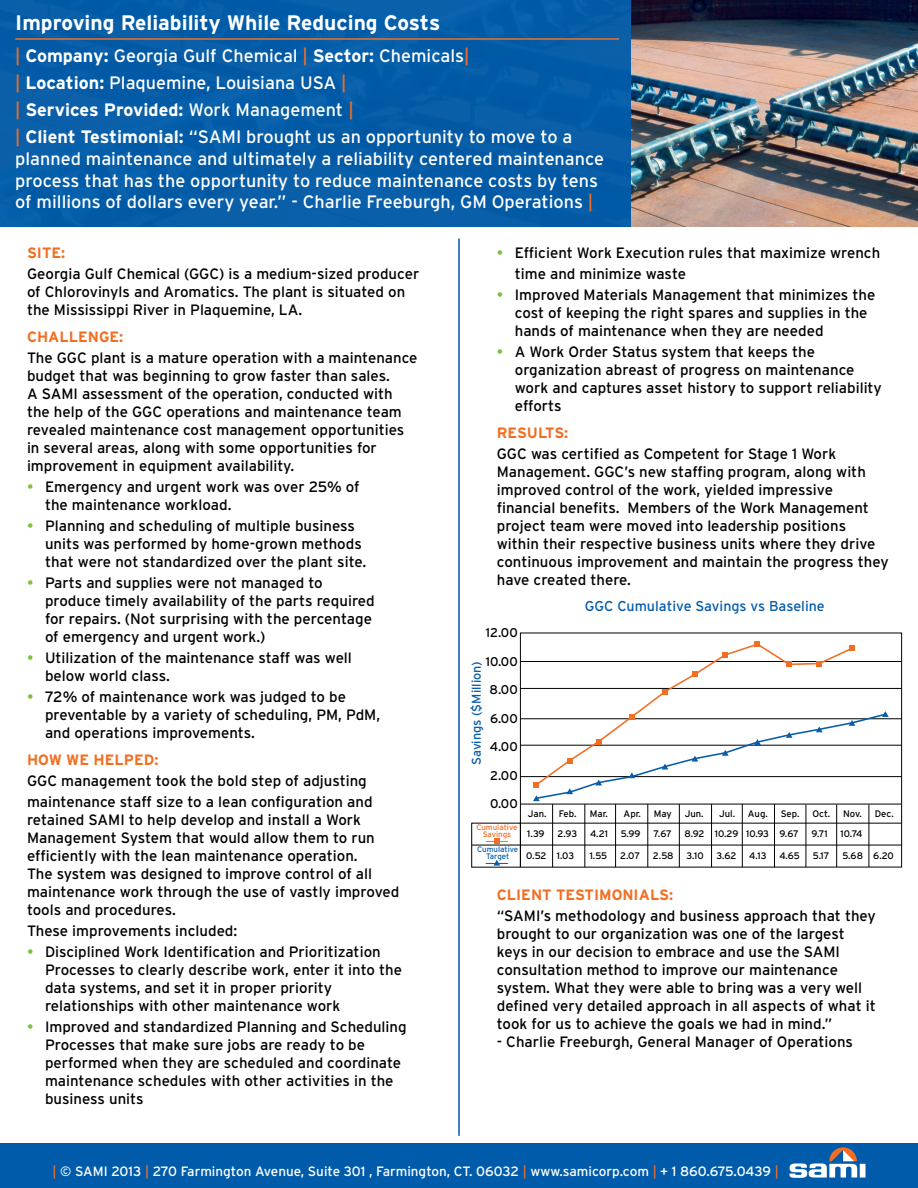
<style>
.page{position:relative;width:918px;height:1188px;background:#fff}
.page>*{position:absolute;margin:0;border:0;box-sizing:border-box;transform-origin:0 0}
.t1{font:700 21px "Interstate";color:#fff}
.t2{font:18px/27px "Interstate";color:#fff}
.t3{font:15px/18px "Interstate";color:#000}
.t4{font:700 15px "Interstate";color:#f36e21}
.t5{font:14.25px "Interstate";color:#075daa}
.t6{font:13.5px "Interstate";color:#fff}
.t7{font:12.6px "Interstate";color:#000}
.t8{font:12.6px "Interstate";color:#075daa}
.t9{font:9.45px "Interstate";color:#000}
.t10{font:7.95px/7.2px "Interstate";color:#f36e23;text-align:center}
.t11{font:7.95px/7.2px "Interstate";color:#075daa;text-align:center}
.s1{color:#f36e21}
.s2{font-weight:700}
.s3{color:#7ac143}
</style>
<div class="page">
<img style="left:631px;top:0;width:287px;height:227px">
<div style="left:0;top:0;width:631px;height:227px;background:#005cab"></div>
<div style="left:0;top:1143px;width:918px;height:45px;background:#005cab"></div>
<hr style="left:15px;top:38px;width:604px;height:2px;background:#f36e21">
<hr style="left:458px;top:238px;width:2px;height:898px;background:#005cab">
<svg style="left:471px;top:632px;width:431px;height:236px"></svg>
<hr style="left:472px;top:845px;width:430px;height:1px;background:#000">
<hr style="left:520px;top:823px;width:381px;height:1px;background:#000">
<hr style="left:520px;top:804px;width:381px;height:1px;background:#000">
<hr style="left:520px;top:776px;width:381px;height:1px;background:#000">
<hr style="left:520px;top:745px;width:381px;height:1px;background:#000">
<hr style="left:520px;top:688px;width:381px;height:1px;background:#000">
<hr style="left:520px;top:718px;width:381px;height:1px;background:#000">
<hr style="left:520px;top:661px;width:381px;height:1px;background:#000">
<hr style="left:552px;top:804px;width:1px;height:63px;background:#000">
<hr style="left:584px;top:804px;width:1px;height:63px;background:#000">
<hr style="left:615px;top:804px;width:1px;height:63px;background:#000">
<hr style="left:647px;top:804px;width:1px;height:63px;background:#000">
<hr style="left:679px;top:804px;width:1px;height:63px;background:#000">
<hr style="left:711px;top:804px;width:1px;height:63px;background:#000">
<hr style="left:742px;top:804px;width:1px;height:63px;background:#000">
<hr style="left:774px;top:804px;width:1px;height:63px;background:#000">
<hr style="left:806px;top:805px;width:1px;height:62px;background:#000">
<hr style="left:836px;top:805px;width:1px;height:62px;background:#000">
<hr style="left:868px;top:805px;width:1px;height:62px;background:#000">
<svg style="left:486px;top:860px;width:22px;height:6px"></svg>
<svg style="left:486px;top:839px;width:22px;height:5px"></svg>
<svg style="left:534px;top:642px;width:320px;height:69px"></svg>
<svg style="left:533px;top:711px;width:356px;height:90px"></svg>
<div style="left:860px;top:1164px;width:6px;height:14px;background:#fff"></div>
<svg style="left:789px;top:1147px;width:68px;height:31px"></svg>
<h1 class="t1" style="left:15px;top:10px;width:427px">Improving Reliability While Reducing Costs</h1>
<p class="t2" style="left:15px;top:42px;width:559px"><span class="s1">|</span> <span class="s2">Company:</span> Georgia Gulf Chemical <span class="s1">|</span> <span class="s2">Sector:</span> Chemicals<span class="s1">|<br>|</span> <span class="s2">Location:</span> Plaquemine, Louisiana USA <span class="s1">|<br>|</span> <span class="s2">Services Provided:</span> Work Management <span class="s1">|<br>|</span> <span class="s2">Client Testimonial:</span> “SAMI brought us an opportunity to move to a</p>
<p class="t2" style="left:15px;top:148px;width:590px;line-height:21.6px">planned maintenance and ultimately a reliability centered maintenance process that has the opportunity to reduce maintenance costs by tens of millions of dollars every year.” - Charlie Freeburgh, GM Operations <span class="s1">|</span></p>
<p class="t4" style="left:27px;top:243px;width:40px">SITE:</p>
<p class="t3" style="left:27px;top:264px;width:394px">Georgia Gulf Chemical (GGC) is a medium-sized producer of Chlorovinyls and Aromatics. The plant is situated on the Mississippi River in Plaquemine, LA.</p>
<p class="t4" style="left:27px;top:327px;width:98px">CHALLENGE:</p>
<p class="t3" style="left:27px;top:348px;width:392px">The GGC plant is a mature operation with a maintenance budget that was beginning to grow faster than sales.<br>A SAMI assessment of the operation, conducted with the help of the GGC operations and maintenance team revealed maintenance cost management opportunities in several areas, along with some opportunities for improvement in equipment availability.</p>
<p class="t3" style="left:45px;top:477px;width:316px;text-indent:-18px"><span class="s3">•</span> Emergency and urgent work was over 25% of the maintenance workload.</p>
<p class="t3" style="left:45px;top:516px;width:323px;text-indent:-18px"><span class="s3">•</span> Planning and scheduling of multiple business units was performed by home-grown methods that were not standardized over the plant site.</p>
<p class="t3" style="left:45px;top:573px;width:331px;text-indent:-18px"><span class="s3">•</span> Parts and supplies were not managed to produce timely availability of the parts required for repairs. (Not surprising with the percentage of emergency and urgent work.)</p>
<p class="t3" style="left:45px;top:648px;width:308px;text-indent:-18px"><span class="s3">•</span> Utilization of the maintenance staff was well below world class.</p>
<p class="t3" style="left:45px;top:687px;width:337px;text-indent:-18px"><span class="s3">•</span> 72% of maintenance work was judged to be preventable by a variety of scheduling, PM, PdM, and operations improvements.</p>
<p class="t4" style="left:27px;top:750px;width:133px">HOW WE HELPED:</p>
<p class="t3" style="left:27px;top:770px;width:347px;line-height:21px">GGC management took the bold step of adjusting maintenance staff size to a lean configuration and</p>
<p class="t3" style="left:27px;top:810px;width:374px">retained SAMI to help develop and install a Work Management System that would allow them to run efficiently with the lean maintenance operation.<br>The system was designed to improve control of all maintenance work through the use of vastly improved tools and procedures.</p>
<p class="t3" style="left:27px;top:921px;width:212px">These improvements included:</p>
<p class="t3" style="left:45px;top:942px;width:359px;text-indent:-18px"><span class="s3">•</span> Disciplined Work Identification and Prioritization Processes to clearly describe work, enter it into the data systems, and set it in proper priority relationships with other maintenance work</p>
<p class="t3" style="left:45px;top:1017px;width:363px;text-indent:-18px"><span class="s3">•</span> Improved and standardized Planning and Scheduling Processes that make sure jobs are ready to be performed when they are scheduled and coordinate maintenance schedules with other activities in the business units</p>
<p class="t3" style="left:515px;top:242px;width:367px;line-height:21px;text-indent:-18px"><span class="s3">•</span> Efficient Work Execution rules that maximize wrench time and minimize waste</p>
<p class="t3" style="left:515px;top:285px;width:362px;text-indent:-18px"><span class="s3">•</span> Improved Materials Management that minimizes the cost of keeping the right spares and supplies in the hands of maintenance when they are needed</p>
<p class="t3" style="left:515px;top:342px;width:368px;text-indent:-18px"><span class="s3">•</span> A Work Order Status system that keeps the organization abreast of progress on maintenance work and captures asset history to support reliability efforts</p>
<p class="t4" style="left:497px;top:423px;width:73px">RESULTS:</p>
<p class="t3" style="left:497px;top:444px;width:393px">GGC was certified as Competent for Stage 1 Work Management. GGC’s new staffing program, along with improved control of the work, yielded impressive financial benefits. Members of the Work Management project team were moved into leadership positions within their respective business units where they drive continuous improvement and maintain the progress they have created there.</p>
<p class="t7" style="left:486px;top:625px;width:34px">12.00</p>
<p class="t7" style="left:486px;top:654px;width:34px">10.00</p>
<p class="t7" style="left:490px;top:682px;width:30px">8.00</p>
<p class="t7" style="left:490px;top:711px;width:29px">6.00</p>
<p class="t7" style="left:490px;top:739px;width:29px">4.00</p>
<p class="t7" style="left:490px;top:768px;width:29px">2.00</p>
<p class="t7" style="left:490px;top:796px;width:29px">0.00</p>
<p class="t8" style="left:469px;top:765px;width:105px;rotate:-90deg">Savings ($Million)</p>
<p class="t10" style="left:476px;top:823px;width:43px">Cumulative<br>Savings</p>
<p class="t11" style="left:477px;top:846px;width:43px">Cumulative<br>Target</p>
<p class="t5" style="left:585px;top:598px;width:242px">GGC Cumulative Savings vs Baseline</p>
<p class="t9" style="left:528px;top:808px;width:20px">Jan.</p>
<p class="t9" style="left:559px;top:808px;width:19px">Feb.</p>
<p class="t9" style="left:590px;top:808px;width:20px">Mar.</p>
<p class="t9" style="left:624px;top:808px;width:19px">Apr.</p>
<p class="t9" style="left:654px;top:808px;width:20px">May</p>
<p class="t9" style="left:685px;top:808px;width:20px">Jun.</p>
<p class="t9" style="left:719px;top:808px;width:18px">Jul.</p>
<p class="t9" style="left:748px;top:808px;width:21px">Aug.</p>
<p class="t9" style="left:781px;top:808px;width:20px">Sep.</p>
<p class="t9" style="left:812px;top:808px;width:19px">Oct.</p>
<p class="t9" style="left:843px;top:808px;width:20px">Nov.</p>
<p class="t9" style="left:875px;top:808px;width:21px">Dec.</p>
<p class="t9" style="left:527px;top:828px;width:19px">1.39</p>
<p class="t9" style="left:558px;top:828px;width:21px">2.93</p>
<p class="t9" style="left:590px;top:828px;width:19px">4.21</p>
<p class="t9" style="left:621px;top:828px;width:21px">5.99</p>
<p class="t9" style="left:654px;top:828px;width:20px">7.67</p>
<p class="t9" style="left:685px;top:828px;width:116px">8.92 10.29 10.93 9.67</p>
<p class="t9" style="left:812px;top:828px;width:18px">9.71</p>
<p class="t9" style="left:841px;top:828px;width:23px">10.74</p>
<p class="t9" style="left:526px;top:850px;width:50px">0.52 1.03</p>
<p class="t9" style="left:590px;top:850px;width:19px">1.55</p>
<p class="t9" style="left:620px;top:850px;width:22px">2.07</p>
<p class="t9" style="left:653px;top:850px;width:22px">2.58</p>
<p class="t9" style="left:686px;top:850px;width:19px">3.10</p>
<p class="t9" style="left:716px;top:850px;width:22px">3.62</p>
<p class="t9" style="left:749px;top:850px;width:19px">4.13</p>
<p class="t9" style="left:779px;top:850px;width:22px">4.65</p>
<p class="t9" style="left:813px;top:850px;width:18px">5.17</p>
<p class="t9" style="left:842px;top:850px;width:53px">5.68 6.20</p>
<p class="t4" style="left:497px;top:885px;width:178px">CLIENT TESTIMONIALS:</p>
<p class="t3" style="left:497px;top:906px;width:381px">“SAMI’s methodology and business approach that they brought to our organization was one of the largest keys in our decision to embrace and use the SAMI consultation method to improve our maintenance system. What they were able to bring was a very well defined very detailed approach in all aspects of what it took for us to achieve the goals we had in mind.”</p>
<p class="t3" style="left:497px;top:1032px;width:358px">- Charlie Freeburgh, General Manager of Operations</p>
<p class="t6" style="left:52px;top:1163px;width:728px"><span class="s1">|</span> © SAMI 2013 <span class="s1">|</span> 270 Farmington Avenue, Suite 301 , Farmington, CT. 06032 <span class="s1">|</span> www.samicorp.com <span class="s1">|</span> + 1 860.675.0439 <span class="s1">|</span></p>
</div>
